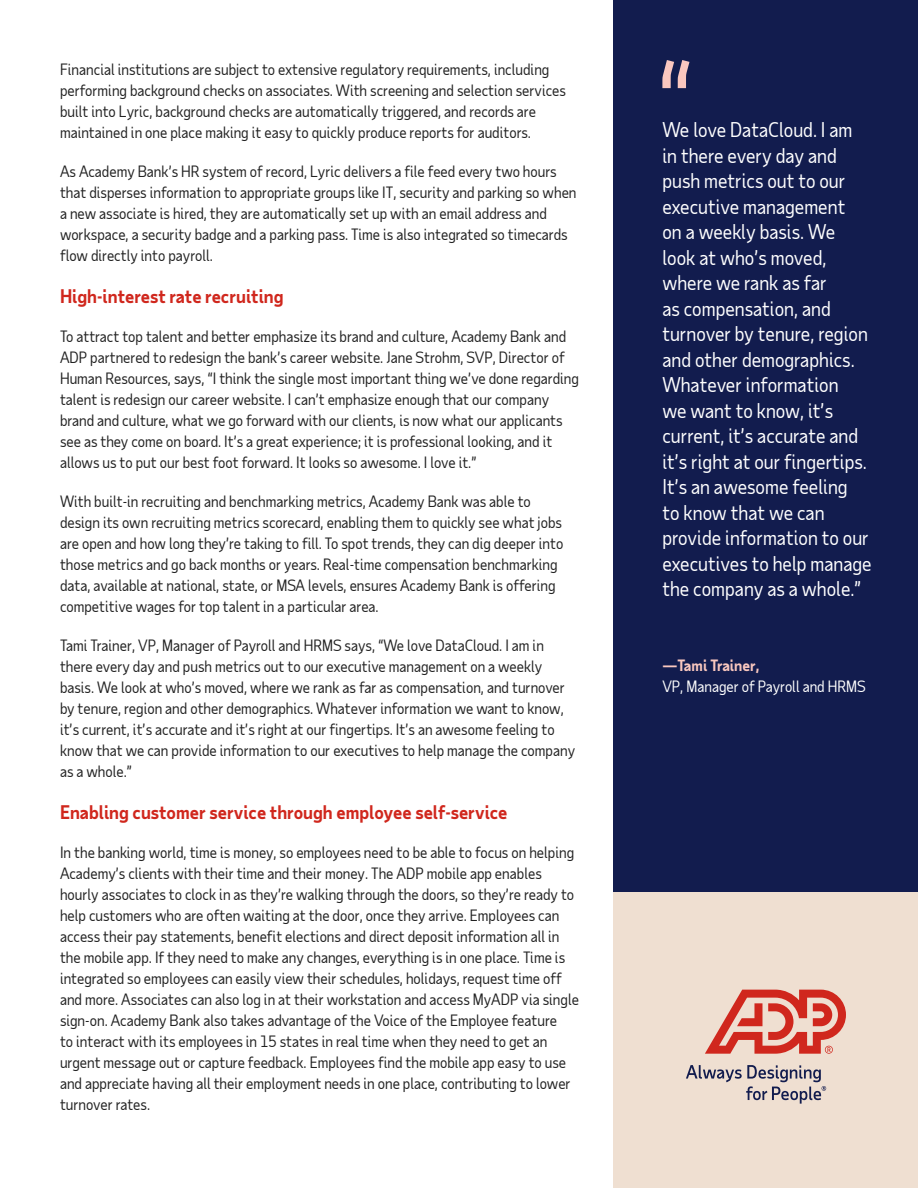
<style>
.page{position:relative;width:918px;height:1188px;background:#fff}
.page>*{position:absolute;margin:0;border:0;box-sizing:border-box;transform-origin:0 0}
.t1{font:19.5px/25.5px "Taub Sans";color:#fff}
.t2{font:700 18px "Taub Sans";color:#d0271d}
.t3{font:15px/21px "Taub Sans";color:#222}
.t4{font:15px "Taub Sans";color:#fff}
.t5{font:700 15px "Taub Sans";color:#fac8bf}
</style>
<div class="page">
<div style="left:613px;top:892px;width:305px;height:296px;background:#efdfd1"></div>
<div style="left:613px;top:0;width:305px;height:892px;background:#121c4e"></div>
<svg style="left:686px;top:1065px;width:140px;height:39px"></svg>
<svg style="left:705px;top:990px;width:141px;height:64px"></svg>
<svg style="left:662px;top:60px;width:27px;height:28px"></svg>
<p class="t3" style="left:60px;top:59px;width:508px">Financial institutions are subject to extensive regulatory requirements, including performing background checks on associates. With screening and selection services built into Lyric, background checks are automatically triggered, and records are maintained in one place making it easy to quickly produce reports for auditors.</p>
<p class="t3" style="left:60px;top:161px;width:518px">As Academy Bank’s HR system of record, Lyric delivers a file feed every two hours that disperses information to appropriate groups like IT, security and parking so when a new associate is hired, they are automatically set up with an email address and workspace, a security badge and a parking pass. Time is also integrated so timecards flow directly into payroll.</p>
<p class="t2" style="left:60px;top:284px;width:225px">High-interest rate recruiting</p>
<p class="t3" style="left:60px;top:326px;width:521px">To attract top talent and better emphasize its brand and culture, Academy Bank and ADP partnered to redesign the bank’s career website. Jane Strohm, SVP, Director of Human Resources, says, “I think the single most important thing we’ve done regarding talent is redesign our career website. I can’t emphasize enough that our company brand and culture, what we go forward with our clients, is now what our applicants see as they come on board. It’s a great experience; it is professional looking, and it allows us to put our best foot forward. It looks so awesome. I love it.”</p>
<p class="t3" style="left:60px;top:491px;width:505px">With built-in recruiting and benchmarking metrics, Academy Bank was able to design its own recruiting metrics scorecard, enabling them to quickly see what jobs are open and how long they’re taking to fill. To spot trends, they can dig deeper into those metrics and go back months or years. Real-time compensation benchmarking data, available at national, state, or MSA levels, ensures Academy Bank is offering competitive wages for top talent in a particular area.</p>
<p class="t3" style="left:60px;top:635px;width:517px">Tami Trainer, VP, Manager of Payroll and HRMS says, “We love DataCloud. I am in there every day and push metrics out to our executive management on a weekly basis. We look at who’s moved, where we rank as far as compensation, and turnover by tenure, region and other demographics. Whatever information we want to know, it’s current, it’s accurate and it’s right at our fingertips. It’s an awesome feeling to know that we can provide information to our executives to help manage the company as a whole.”</p>
<p class="t2" style="left:60px;top:800px;width:449px">Enabling customer service through employee self-service</p>
<p class="t3" style="left:60px;top:842px;width:520px">In the banking world, time is money, so employees need to be able to focus on helping Academy’s clients with their time and their money. The ADP mobile app enables hourly associates to clock in as they’re walking through the doors, so they’re ready to help customers who are often waiting at the door, once they arrive. Employees can access their pay statements, benefit elections and direct deposit information all in the mobile app. If they need to make any changes, everything is in one place. Time is integrated so employees can easily view their schedules, holidays, request time off and more. Associates can also log in at their workstation and access MyADP via single sign-on. Academy Bank also takes advantage of the Voice of the Employee feature<br>to interact with its employees in 15 states in real time when they need to get an urgent message out or capture feedback. Employees find the mobile app easy to use and appreciate having all their employment needs in one place, contributing to lower turnover rates.</p>
<p class="t1" style="left:662px;top:117px;width:211px">We love DataCloud. I am in there every day and push metrics out to our executive management<br>on a weekly basis. We look at who’s moved, where we rank as far<br>as compensation, and turnover by tenure, region and other demographics.<br>Whatever information<br>we want to know, it’s current, it’s accurate and it’s right at our fingertips.<br>It’s an awesome feeling<br>to know that we can provide information to our executives to help manage the company as a whole.”</p>
<p class="t5" style="left:662px;top:656px;width:99px">—Tami Trainer,</p>
<p class="t4" style="left:662px;top:677px;width:205px">VP, Manager of Payroll and HRMS</p>
</div>
